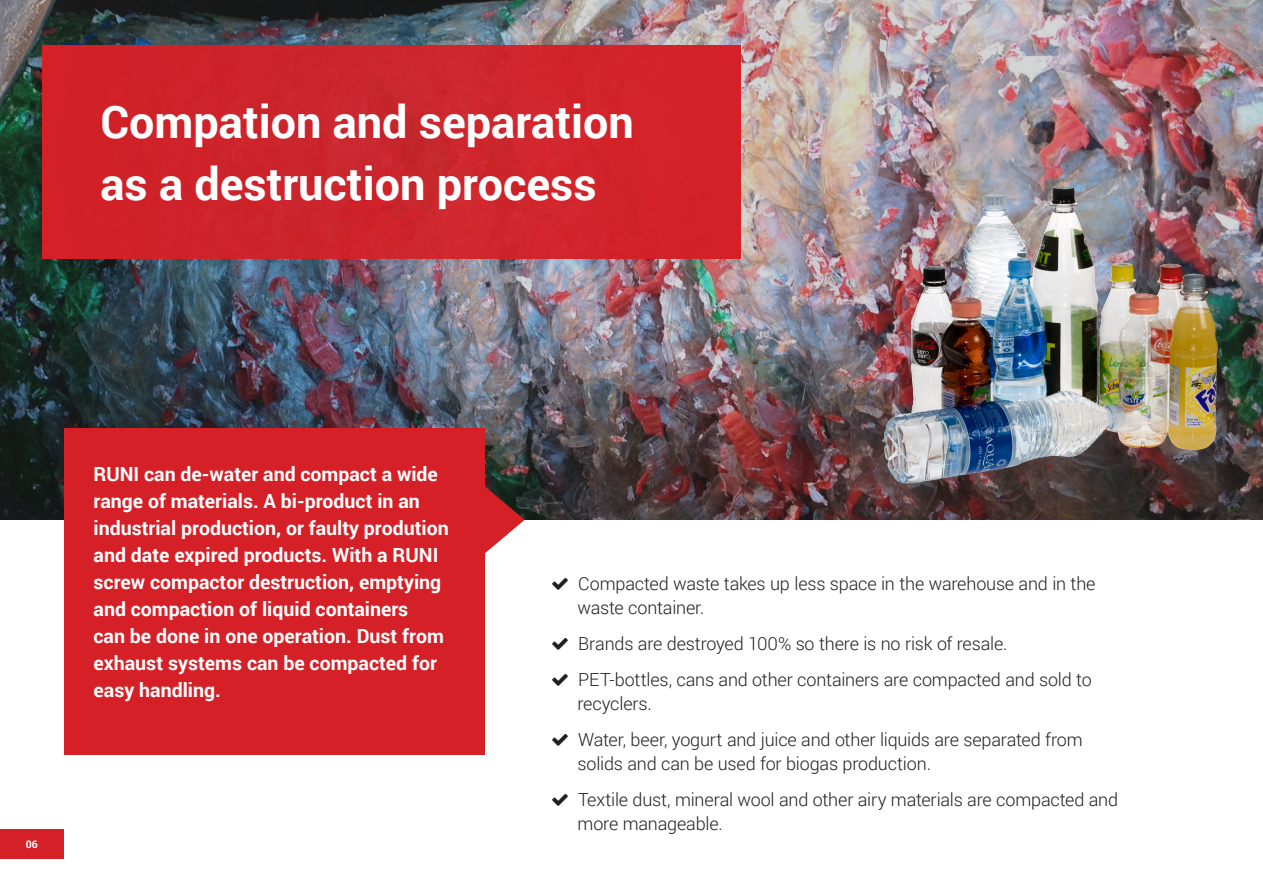
<style>
.page{position:relative;width:1263px;height:893px;background:#fff}
.page>*{position:absolute;margin:0;border:0;box-sizing:border-box;transform-origin:0 0}
.Subtitile{font:700 45px/61.5px "Roboto";color:#fff}
.Subtitle_4{font:700 19.5px/27px "Roboto";color:#fff}
.Body2{font:300 18px/24px "Roboto";letter-spacing:-.01em;color:#231f20}
.t1{font:700 10.5px "Roboto";color:#fff}
</style>
<div class="page">
<img style="left:0;top:0;width:1263px;height:520px">
<svg style="left:485px;top:484px;width:40px;height:69px"></svg>
<div style="left:64px;top:429px;width:421px;height:326px;background:#d52027"></div>
<div style="left:43px;top:45px;width:698px;height:213px;background:#d52027"></div>
<img style="left:910px;top:186px;width:153px;height:200px">
<div style="left:0;top:829px;width:64px;height:30px;background:#d52027"></div>
<p class="Subtitile" style="left:100px;top:90px;width:535px">Compation and separation as a destruction process</p>
<p class="t1" style="left:26px;top:837px;width:14px">06</p>
<p class="Subtitle_4" style="left:94px;top:459px;width:357px">RUNI can de-water and compact a wide range of materials. A bi-product in an industrial production, or faulty prodution and date expired products. With a RUNI screw compactor destruction, emptying and compaction of liquid containers<br>can be done in one operation. Dust from exhaust systems can be compacted for easy handling.</p>
<p class="Body2" style="left:577px;top:571px;width:519px">Compacted waste takes up less space in the warehouse and in the waste container.</p>
<p class="Body2" style="left:578px;top:631px;width:431px">Brands are destroyed 100% so there is no risk of resale.</p>
<p class="Body2" style="left:578px;top:667px;width:515px">PET-bottles, cans and other containers are compacted and sold to</p>
<p class="Body2" style="left:577px;top:691px;width:76px">recyclers.</p>
<p class="Body2" style="left:577px;top:727px;width:507px">Water, beer, yogurt and juice and other liquids are separated from solids and can be used for biogas production.</p>
<p class="Body2" style="left:577px;top:787px;width:542px">Textile dust, mineral wool and other airy materials are compacted and more manageable.</p>
</div>
